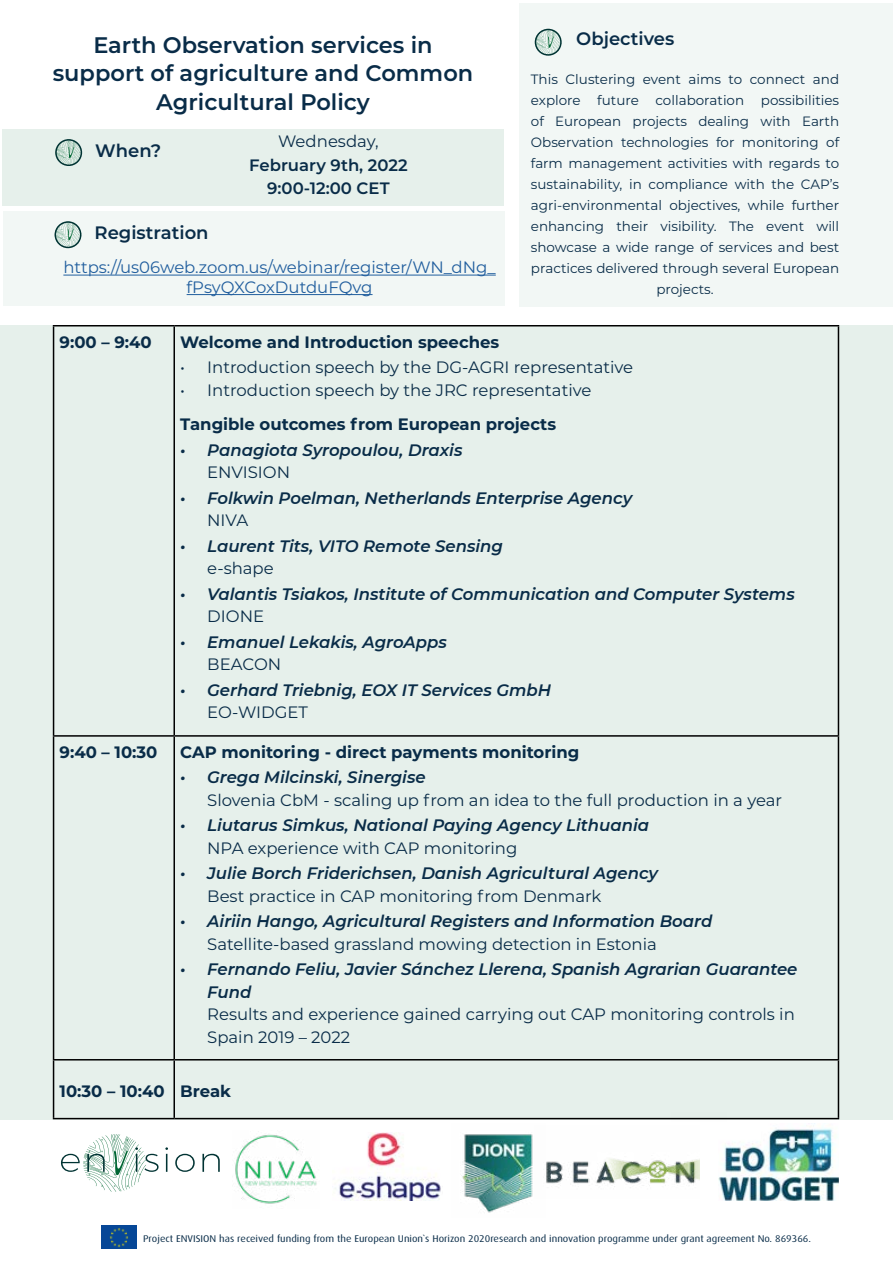
<style>
.page{position:relative;width:893px;height:1263px;background:#fff}
.page>*{position:absolute;margin:0;border:0;box-sizing:border-box;transform-origin:0 0}
.t1{font:600 22.5px/28.5px "Montserrat";color:#092c48;text-align:center}
.t2{font:600 18px "Montserrat";color:#092c48}
.t3{font:italic 600 16.5px/22.5px "Montserrat";color:#092c48}
.t4{font:16.5px/22.5px "Montserrat";color:#092c48}
.t5{font:700 16.5px "Montserrat";color:#092c48}
.t6{font:16.5px/19.5px "Montserrat";color:#215e9e;text-align:center}
.t7{font:600 16.5px/22.5px "Montserrat";color:#092c48;text-align:center}
.t8{font:13.5px/21px "Montserrat";color:#092c48;text-align:center}
.t9{font:9.75px "Dax OT";color:#092c48;scale:1.08 1}
</style>
<div class="page">
<div style="left:519px;top:3px;width:374px;height:303px;background:#f2f7f5"></div>
<div style="left:0;top:325px;width:893px;height:794px;background:#e6f0eb"></div>
<div style="left:2px;top:129px;width:502px;height:76px;background:#e6f0eb"></div>
<div style="left:4px;top:211px;width:501px;height:95px;background:#f2f7f5"></div>
<img style="left:102px;top:1225px;width:35px;height:24px">
<svg style="left:55px;top:139px;width:27px;height:27px"></svg>
<div style="left:55px;top:139px;width:27px;height:27px;border:2px solid #033;border-radius:50%"></div>
<hr style="left:53px;top:325px;width:121px;height:1px;background:#000">
<hr style="left:53px;top:326px;width:1px;height:409px;background:#000">
<hr style="left:174px;top:325px;width:665px;height:1px;background:#000">
<hr style="left:173px;top:326px;width:2px;height:409px;background:#000">
<hr style="left:838px;top:326px;width:1px;height:409px;background:#000">
<hr style="left:53px;top:735px;width:121px;height:2px;background:#000">
<hr style="left:53px;top:737px;width:1px;height:322px;background:#000">
<hr style="left:174px;top:735px;width:665px;height:2px;background:#000">
<hr style="left:173px;top:737px;width:2px;height:322px;background:#000">
<hr style="left:838px;top:737px;width:1px;height:322px;background:#000">
<hr style="left:53px;top:1059px;width:121px;height:1px;background:#000">
<hr style="left:53px;top:1060px;width:1px;height:58px;background:#000">
<hr style="left:174px;top:1059px;width:665px;height:1px;background:#000">
<hr style="left:173px;top:1060px;width:2px;height:58px;background:#000">
<hr style="left:838px;top:1060px;width:1px;height:58px;background:#000">
<hr style="left:53px;top:1118px;width:121px;height:1px;background:#000">
<hr style="left:174px;top:1118px;width:665px;height:1px;background:#000">
<svg style="left:55px;top:222px;width:26px;height:26px"></svg>
<div style="left:55px;top:221px;width:26px;height:27px;border:2px solid #033;border-radius:50%"></div>
<hr style="left:63px;top:275px;width:433px;height:1px;background:#215e9e">
<hr style="left:187px;top:294px;width:186px;height:1px;background:#215e9e">
<svg style="left:61px;top:1134px;width:159px;height:58px"></svg>
<img style="left:235px;top:1134px;width:82px;height:70px">
<img style="left:335px;top:1133px;width:106px;height:68px">
<img style="left:462px;top:1134px;width:71px;height:79px">
<img style="left:546px;top:1158px;width:154px;height:29px">
<img style="left:718px;top:1123px;width:121px;height:78px">
<svg style="left:535px;top:29px;width:27px;height:27px"></svg>
<div style="left:535px;top:29px;width:27px;height:27px;border:2px solid #033;border-radius:50%"></div>
<h1 class="t1" style="left:53px;top:29px;width:422px">Earth Observation services in support of agriculture and Common<br>Agricultural Policy</h1>
<p class="t2" style="left:95px;top:138px;width:68px">When?</p>
<p class="t4" style="left:278px;top:130px;width:102px">Wednesday,</p>
<p class="t7" style="left:249px;top:153px;width:160px">February 9th, 2022<br>9:00-12:00 CET</p>
<p class="t2" style="left:95px;top:220px;width:116px">Registration</p>
<p class="t6" style="left:63px;top:257px;width:434px">https://us06web.zoom.us/webinar/register/WN_dNg_ fPsyQXCoxDutduFQvg</p>
<p class="t2" style="left:576px;top:26px;width:100px">Objectives</p>
<p class="t8" style="left:531px;top:68px;width:310px">This Clustering event aims to connect and explore future collaboration possibilities of European projects dealing with Earth Observation technologies for monitoring of farm management activities with regards to sustainability, in compliance with the CAP’s agri-environmental objectives, while further enhancing their visibility. The event will showcase a wide range of services and best practices delivered through several European projects.</p>
<p class="t5" style="left:60px;top:330px;width:94px">9:00 – 9:40</p>
<p class="t5" style="left:180px;top:330px;width:321px">Welcome and Introduction speeches</p>
<p class="t4" style="left:180px;top:355px;width:454px">• Introduction speech by the DG-AGRI representative</p>
<p class="t4" style="left:180px;top:378px;width:413px">• Introduction speech by the JRC representative</p>
<p class="t5" style="left:180px;top:412px;width:377px">Tangible outcomes from European projects</p>
<p class="t3" style="left:180px;top:438px;width:284px">• Panagiota Syropoulou, Draxis</p>
<p class="t4" style="left:207px;top:460px;width:84px">ENVISION</p>
<p class="t3" style="left:180px;top:486px;width:453px">• Folkwin Poelman, Netherlands Enterprise Agency</p>
<p class="t4" style="left:207px;top:508px;width:43px">NIVA</p>
<p class="t3" style="left:180px;top:534px;width:324px">• Laurent Tits, VITO Remote Sensing</p>
<p class="t4" style="left:207px;top:556px;width:68px">e-shape</p>
<p class="t3" style="left:180px;top:582px;width:616px">• Valantis Tsiakos, Institute of Communication and Computer Systems</p>
<p class="t4" style="left:207px;top:604px;width:58px">DIONE</p>
<p class="t3" style="left:180px;top:630px;width:268px">• Emanuel Lekakis, AgroApps</p>
<p class="t4" style="left:207px;top:652px;width:76px">BEACON</p>
<p class="t3" style="left:180px;top:678px;width:372px">• Gerhard Triebnig, EOX IT Services GmbH</p>
<p class="t4" style="left:207px;top:700px;width:102px">EO-WIDGET</p>
<p class="t5" style="left:60px;top:740px;width:99px">9:40 – 10:30</p>
<p class="t5" style="left:180px;top:740px;width:401px">CAP monitoring - direct payments monitoring</p>
<p class="t3" style="left:180px;top:765px;width:247px">• Grega Milcinski, Sinergise</p>
<p class="t4" style="left:207px;top:788px;width:576px">Slovenia CbM - scaling up from an idea to the full production in a year</p>
<p class="t3" style="left:180px;top:813px;width:470px">• Liutarus Simkus, National Paying Agency Lithuania</p>
<p class="t4" style="left:207px;top:836px;width:312px">NPA experience with CAP monitoring</p>
<p class="t3" style="left:180px;top:861px;width:479px">• Julie Borch Friderichsen, Danish Agricultural Agency</p>
<p class="t4" style="left:207px;top:884px;width:396px">Best practice in CAP monitoring from Denmark</p>
<p class="t3" style="left:180px;top:909px;width:534px">• Airiin Hango, Agricultural Registers and Information Board</p>
<p class="t4" style="left:207px;top:932px;width:451px">Satellite-based grassland mowing detection in Estonia</p>
<p class="t3" style="left:207px;top:957px;width:592px;text-indent:-27px">• Fernando Feliu, Javier Sánchez Llerena, Spanish Agrarian Guarantee<br>Fund</p>
<p class="t4" style="left:207px;top:1003px;width:589px">Results and experience gained carrying out CAP monitoring controls in<br>Spain 2019 – 2022</p>
<p class="t5" style="left:60px;top:1079px;width:173px">10:30 – 10:40 Break</p>
<p class="t9" style="left:143px;top:1232px;width:620px">Project ENVISION has received funding from the European Union`s Horizon 2020research and innovation programme under grant agreement No. 869366.</p>
</div>
